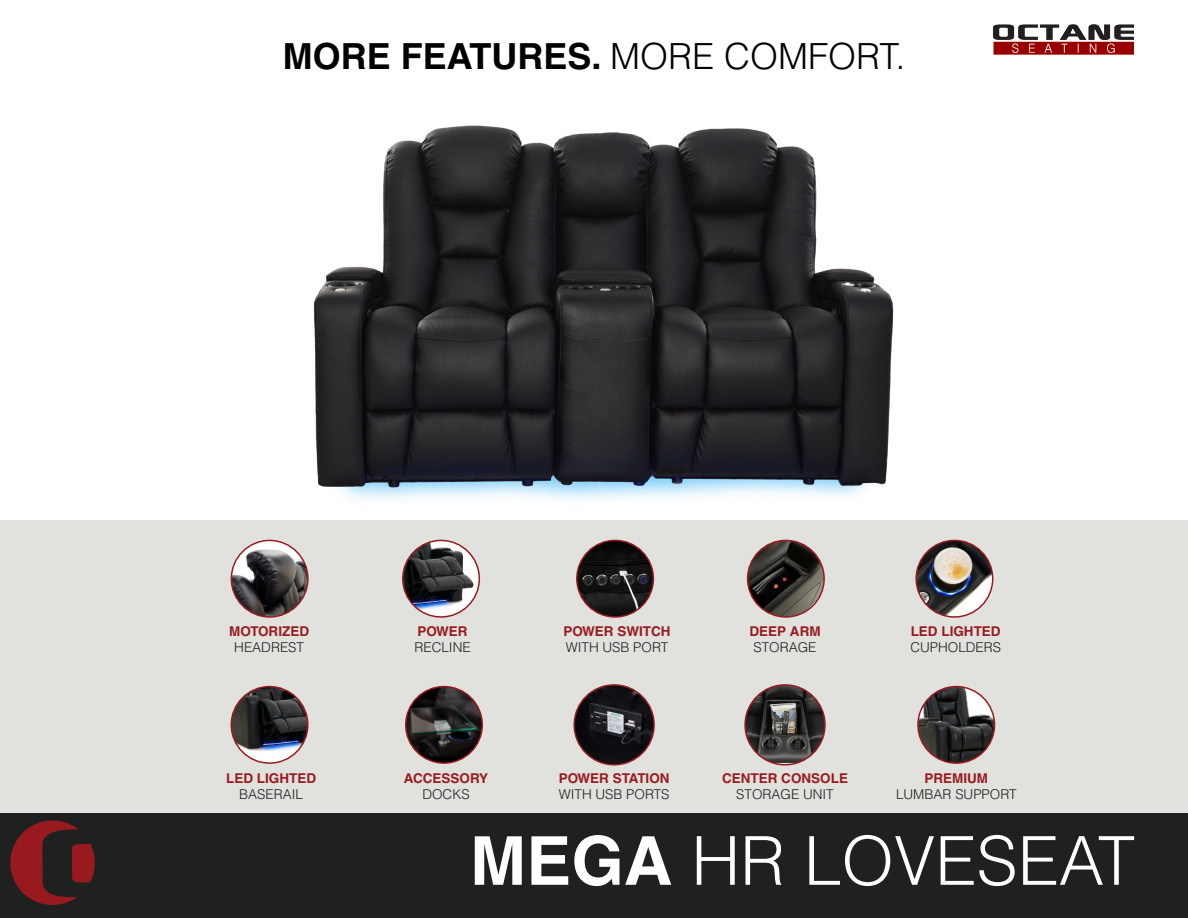
<style>
.page{position:relative;width:1188px;height:918px;background:#fff}
.page>*{position:absolute;margin:0;border:0;box-sizing:border-box;transform-origin:0 0}
.t1{font:300 67.5px "Helvetica";color:#fff}
.t2{font:700 36px "Helvetica CE";color:#000}
.t3{font:700 13.5px "Helvetica CE";color:#991b1e}
.t4{font:300 13.5px "Helvetica";color:#1f2020}
.s1{font-family:"Helvetica";font-weight:300}
.s2{font-family:"Helvetica CE";font-weight:700}
</style>
<div class="page">
<img style="left:313px;top:125px;width:581px;height:375px">
<div style="left:0;top:520px;width:1188px;height:302px;background:#e1e2de"></div>
<div style="left:0;top:814px;width:1188px;height:104px;background:#1f2020"></div>
<img style="left:993px;top:24px;width:141px;height:31px">
<img style="left:745px;top:685px;width:80px;height:78px">
<div style="left:744px;top:684px;width:82px;height:82px;border:2px solid #991a1e;border-radius:50%"></div>
<img style="left:576px;top:685px;width:78px;height:78px">
<div style="left:573px;top:684px;width:82px;height:82px;border:2px solid #991b1e;border-radius:50%"></div>
<div style="left:10px;top:820px;width:85px;height:85px;background:#991a1e;border-radius:50%"></div>
<svg style="left:42px;top:829px;width:53px;height:68px"></svg>
<svg style="left:231px;top:540px;width:77px;height:77px"></svg>
<img style="left:231px;top:549px;width:75px;height:68px">
<div style="left:231px;top:540px;width:78px;height:78px;border:2px solid #991b1e;border-radius:50%"></div>
<img style="left:577px;top:540px;width:76px;height:77px">
<div style="left:576px;top:540px;width:78px;height:78px;border:2px solid #991a1e;border-radius:50%"></div>
<div style="left:231px;top:687px;width:77px;height:76px;background:#fff;border-radius:50%"></div>
<img style="left:231px;top:687px;width:75px;height:64px">
<div style="left:231px;top:686px;width:78px;height:78px;border:2px solid #991a1e;border-radius:50%"></div>
<img style="left:918px;top:540px;width:75px;height:77px">
<div style="left:915px;top:540px;width:78px;height:78px;border:2px solid #991a1e;border-radius:50%"></div>
<img style="left:406px;top:687px;width:76px;height:76px;border-radius:38px">
<div style="left:405px;top:686px;width:78px;height:78px;border:2px solid #991a1e;border-radius:50%"></div>
<img style="left:918px;top:687px;width:77px;height:76px;border-radius:38px">
<div style="left:917px;top:686px;width:78px;height:78px;border:2px solid #991a1e;border-radius:50%"></div>
<img style="left:748px;top:540px;width:76px;height:77px;border-radius:38px">
<div style="left:747px;top:540px;width:78px;height:78px;border:2px solid #991b1e;border-radius:50%"></div>
<svg style="left:403px;top:540px;width:76px;height:77px"></svg>
<img style="left:403px;top:540px;width:76px;height:71px">
<div style="left:402px;top:540px;width:78px;height:78px;border:2px solid #991a1e;border-radius:50%"></div>
<h2 class="t2" style="left:283px;top:34px;width:624px">MORE FEATURES. <span class="s1">MORE COMFORT.</span></h2>
<p class="t3" style="left:229px;top:623px;width:81px">MOTORIZED</p>
<p class="t4" style="left:234px;top:639px;width:71px">HEADREST</p>
<p class="t3" style="left:417px;top:623px;width:52px">POWER</p>
<p class="t4" style="left:414px;top:639px;width:58px">RECLINE</p>
<p class="t3" style="left:563px;top:623px;width:109px">POWER SWITCH</p>
<p class="t4" style="left:566px;top:639px;width:104px">WITH USB PORT</p>
<p class="t3" style="left:749px;top:623px;width:73px">DEEP ARM</p>
<p class="t4" style="left:754px;top:639px;width:65px">STORAGE</p>
<p class="t3" style="left:911px;top:623px;width:92px">LED LIGHTED</p>
<p class="t4" style="left:910px;top:639px;width:92px">CUPHOLDERS</p>
<p class="t3" style="left:226px;top:770px;width:92px">LED LIGHTED</p>
<p class="t4" style="left:239px;top:786px;width:65px">BASERAIL</p>
<p class="t3" style="left:404px;top:770px;width:86px">ACCESSORY</p>
<p class="t4" style="left:422px;top:786px;width:49px">DOCKS</p>
<p class="t1" style="left:470px;top:819px;width:667px"><span class="s2">MEGA</span> HR LOVESEAT</p>
<p class="t3" style="left:559px;top:770px;width:112px">POWER STATION</p>
<p class="t4" style="left:559px;top:786px;width:112px">WITH USB PORTS</p>
<p class="t3" style="left:722px;top:770px;width:128px">CENTER CONSOLE</p>
<p class="t4" style="left:736px;top:786px;width:99px">STORAGE UNIT</p>
<p class="t3" style="left:924px;top:770px;width:65px">PREMIUM</p>
<p class="t4" style="left:896px;top:786px;width:122px">LUMBAR SUPPORT</p>
</div>
